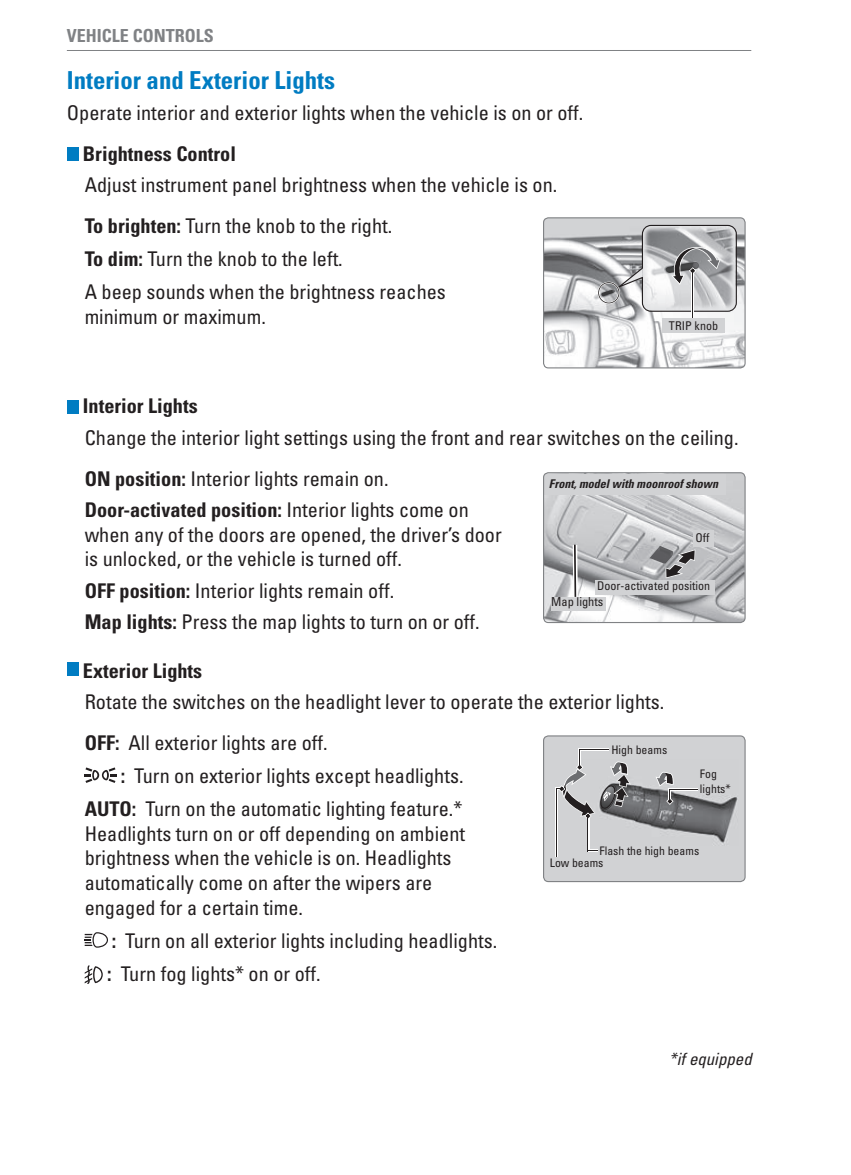
<style>
.page{position:relative;width:851px;height:1175px;background:#fff}
.page>*{position:absolute;margin:0;border:0;box-sizing:border-box;transform-origin:0 0}
.Sub_section_1_Header{font:700 condensed 24.75px "Univers LT Std";color:#007cc2}
.Paragraph_Text_inden{font:condensed 20.25px/24.8px "Univers LT Std";color:#231f20}
.Not_Numbered_steps{font:condensed 20.25px/24.8px "Univers LT Std";color:#231f20}
.Sub_section_2_Header{font:700 condensed 20.25px "Univers LT Std";color:#231f20}
.t1{font:700 condensed 18px "Univers LT Std";color:#808285}
.Footnote{font:italic condensed 16.88px "Univers LT Std";color:#231f20}
.callout__small__blac{font:condensed 12.38px "Univers LT Std";color:#231f20}
.t2{font:condensed 12.15px "Univers LT Std";letter-spacing:.005em;color:#231f20}
.t3{font:italic 700 condensed 11.92px "Univers LT Std";color:#231f20}
.t4{font:condensed 11.92px "Univers LT Std";color:#231f20}
.t5{font:condensed 11.7px/12.4px "Univers LT Std";color:#231f20}
.s1{font-weight:700}
</style>
<div class="page">
<hr style="left:67px;top:50px;width:684px;height:1px;background:#808285">
<div style="left:67px;top:148px;width:11px;height:13px;background:#007cc2"></div>
<div style="left:67px;top:400px;width:11px;height:13px;background:#007cc2"></div>
<div style="left:67px;top:662px;width:11px;height:13px;background:#007cc2"></div>
<svg style="left:85px;top:767px;width:31px;height:16px"></svg>
<svg style="left:85px;top:932px;width:23px;height:15px"></svg>
<svg style="left:85px;top:965px;width:18px;height:18px"></svg>
<img style="left:543px;top:219px;width:202px;height:149px">
<div style="left:663px;top:318px;width:62px;height:15px;background:#d1d2d4"></div>
<hr style="left:691px;top:272px;width:2px;height:46px;background:#fff">
<svg style="left:597px;top:225px;width:139px;height:87px"></svg>
<hr style="left:692px;top:271px;width:1px;height:47px;background:#231f20">
<div style="left:543px;top:217px;width:202px;height:151px;border:1px solid #808285;border-radius:5px"></div>
<img style="left:543px;top:474px;width:200px;height:147px">
<img style="left:649px;top:546px;width:24px;height:17px">
<svg style="left:665px;top:549px;width:30px;height:29px"></svg>
<div style="left:595px;top:580px;width:119px;height:15px;background:#d1d2d4"></div>
<div style="left:693px;top:530px;width:21px;height:16px;background:#d1d2d4"></div>
<div style="left:543px;top:474px;width:183px;height:21px;background:#d1d2d4"></div>
<div style="left:543px;top:472px;width:202px;height:151px;border:1px solid #808285;border-radius:5px"></div>
<div style="left:551px;top:597px;width:54px;height:14px;background:#d1d2d4"></div>
<div style="left:572px;top:545px;width:5px;height:52px;background:#fff"></div>
<hr style="left:574px;top:544px;width:2px;height:53px;background:#231f20">
<svg style="left:543px;top:737px;width:202px;height:144px"></svg>
<div style="left:543px;top:735px;width:202px;height:147px;border:1px solid #808285;border-radius:5px"></div>
<p class="t1" style="left:67px;top:25px;width:20px">Vehicle</p>
<p class="t1" style="left:133px;top:25px;width:21px">Controls</p>
<p class="Sub_section_1_Header" style="left:67px;top:65px;width:270px">Interior and Exterior Lights</p>
<p class="Paragraph_Text_inden" style="left:67px;top:100px;width:518px">Operate interior and exterior lights when the vehicle is on or off.</p>
<p class="Sub_section_2_Header" style="left:83px;top:141px;width:154px">Brightness Control</p>
<p class="Paragraph_Text_inden" style="left:85px;top:172px;width:474px">Adjust instrument panel brightness when the vehicle is on.</p>
<p class="Paragraph_Text_inden" style="left:85px;top:213px;width:309px"><span class="s1">To brighten:</span> Turn the knob to the right.</p>
<p class="Paragraph_Text_inden" style="left:85px;top:246px;width:259px"><span class="s1">To dim:</span> Turn the knob to the left.</p>
<p class="Paragraph_Text_inden" style="left:85px;top:279px;width:363px">A beep sounds when the brightness reaches minimum or maximum.</p>
<p class="t2" style="left:669px;top:318px;width:51px">TRIP knob</p>
<p class="Sub_section_2_Header" style="left:83px;top:394px;width:116px">Interior Lights</p>
<p class="Paragraph_Text_inden" style="left:85px;top:425px;width:655px">Change the interior light settings using the front and rear switches on the ceiling.</p>
<p class="Paragraph_Text_inden" style="left:85px;top:465px;width:305px"><span class="s1">ON position:</span> Interior lights remain on.</p>
<p class="Paragraph_Text_inden" style="left:85px;top:497px;width:418px"><span class="s1">Door-activated position:</span> Interior lights come on when any of the doors are opened, the driver’s door is unlocked, or the vehicle is turned off.</p>
<p class="Paragraph_Text_inden" style="left:85px;top:577px;width:311px"><span class="s1">OFF position:</span> Interior lights remain off.</p>
<p class="Paragraph_Text_inden" style="left:85px;top:609px;width:396px"><span class="s1">Map lights:</span> Press the map lights to turn on or off.</p>
<p class="Sub_section_2_Header" style="left:83px;top:658px;width:121px">Exterior Lights</p>
<p class="Paragraph_Text_inden" style="left:85px;top:689px;width:581px">Rotate the switches on the headlight lever to operate the exterior lights.</p>
<p class="Not_Numbered_steps" style="left:85px;top:730px;width:244px"><span class="s1">OFF:</span> All exterior lights are off.</p>
<p class="Not_Numbered_steps" style="left:121px;top:763px;width:344px"><span class="s1">:</span> Turn on exterior lights except headlights.</p>
<p class="Not_Numbered_steps" style="left:85px;top:796px;width:382px"><span class="s1">AUTO:</span> Turn on the automatic lighting feature.* Headlights turn on or off depending on ambient brightness when the vehicle is on. Headlights automatically come on after the wipers are engaged for a certain time.</p>
<p class="Not_Numbered_steps" style="left:112px;top:927px;width:387px"><span class="s1">:</span> Turn on all exterior lights including headlights.</p>
<p class="Not_Numbered_steps" style="left:107px;top:960px;width:215px"><span class="s1">:</span> Turn fog lights* on or off.</p>
<p class="t3" style="left:549px;top:477px;width:171px">Front, model with moonroof shown</p>
<p class="t4" style="left:695px;top:530px;width:16px">Off</p>
<p class="t4" style="left:597px;top:578px;width:114px">Door-activated position</p>
<p class="callout__small__blac" style="left:551px;top:594px;width:54px">Map lights</p>
<p class="t5" style="left:611px;top:743px;width:57px">High beams</p>
<p class="t5" style="left:700px;top:767px;width:32px;line-height:14.2px">Fog lights*</p>
<p class="t5" style="left:549px;top:844px;width:151px;text-indent:50px">Flash the high beams<br>Low beams</p>
<p class="Footnote" style="left:669px;top:1048px;width:84px">*if equipped</p>
</div>
